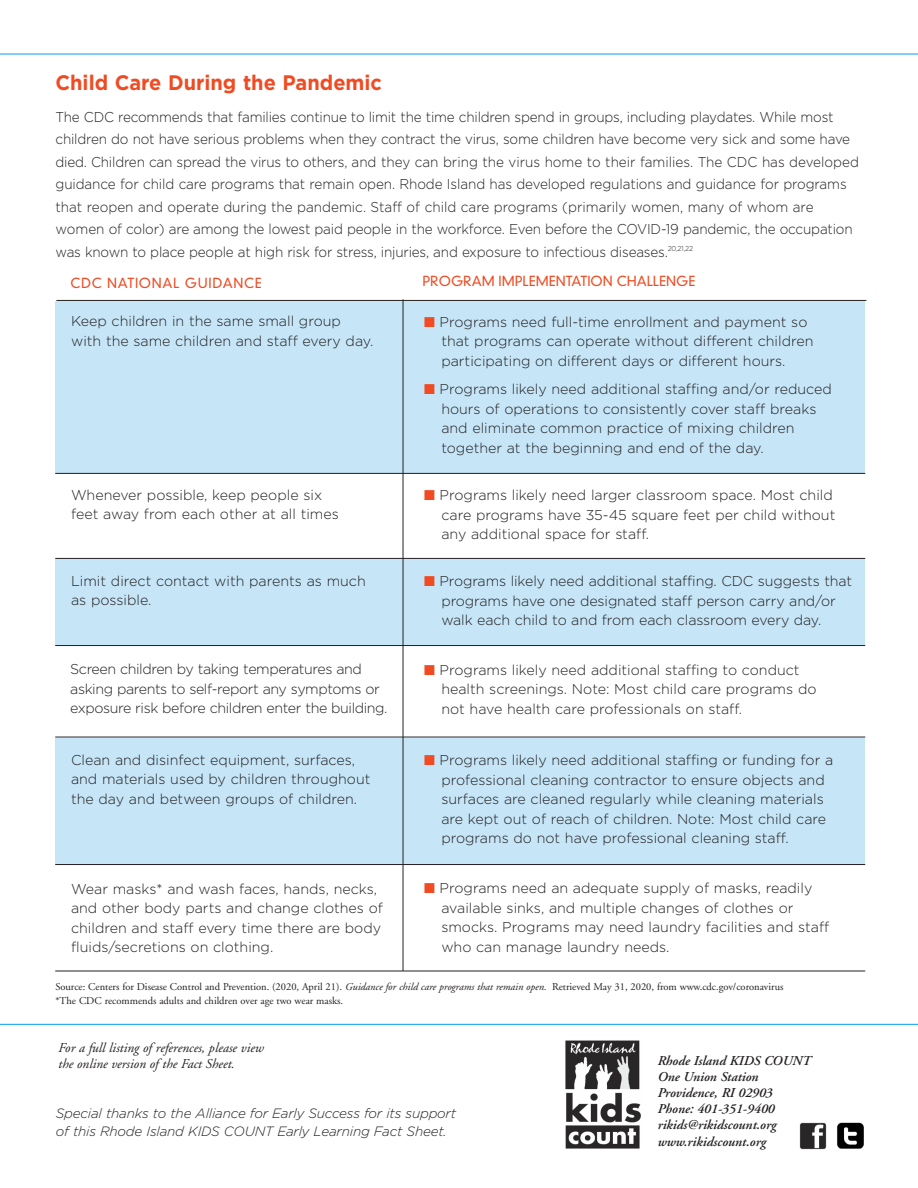
<style>
.page{position:relative;width:918px;height:1188px;background:#fff}
.page>*{position:absolute;margin:0;border:0;box-sizing:border-box;transform-origin:0 0}
.t1{font:700 21px "Gotham";color:#f04b22;scale:.95 1}
.t2{font:300 14.25px/19.5px "Gotham";color:#231f20}
.t3{font:300 14.25px/22.5px "Gotham";color:#231f20;scale:.95 1}
.t4{font:300 14.25px/19.5px "Gotham";letter-spacing:-.03em;color:#231f20}
.t5{font:italic 600 13.5px/16.2px "Adobe Garamond";color:#231f20}
.t6{font:italic 300 13.5px/18px "Gotham";letter-spacing:-.015em;color:#231f20}
.t7{font:italic 13.5px/16.5px "Adobe Garamond";color:#231f20}
.t8{font:300 13.5px "DIN Neuzeit Grotesk";color:#f04b22}
.t9{font:300 13.5px "DIN Neuzeit Grotesk";letter-spacing:.05em;color:#f04b22}
.t10{font:10.5px/13.5px "Adobe Garamond";color:#231f20}
.s1{color:#f04b22}
.s2{font-style:italic}
</style>
<div class="page">
<hr style="left:0;top:54px;width:918px;height:1px;background:#00a1e4">
<div style="left:55px;top:738px;width:810px;height:126px;background:#c6e6f8"></div>
<div style="left:55px;top:301px;width:810px;height:172px;background:#c6e6f8"></div>
<div style="left:55px;top:559px;width:810px;height:87px;background:#c6e6f8"></div>
<hr style="left:55px;top:558px;width:810px;height:1px;background:#231f20">
<hr style="left:55px;top:645px;width:810px;height:1px;background:#231f20">
<hr style="left:55px;top:737px;width:810px;height:1px;background:#231f20">
<hr style="left:55px;top:864px;width:810px;height:1px;background:#231f20">
<hr style="left:55px;top:971px;width:810px;height:1px;background:#231f20">
<hr style="left:56px;top:300px;width:810px;height:1px;background:#231f20">
<hr style="left:403px;top:299px;width:1px;height:672px;background:#231f20">
<hr style="left:55px;top:473px;width:810px;height:1px;background:#231f20">
<hr style="left:0;top:1024px;width:918px;height:1px;background:#00a1e4">
<img style="left:565px;top:1040px;width:76px;height:109px">
<svg style="left:799px;top:1122px;width:28px;height:28px"></svg>
<img style="left:800px;top:1123px;width:26px;height:26px">
<img style="left:837px;top:1122px;width:27px;height:27px">
<h1 class="t1" style="left:56px;top:76px;width:345px">Child Care During the Pandemic</h1>
<p class="t3" style="left:56px;top:107px;width:847px">The CDC recommends that families continue to limit the time children spend in groups, including playdates. While most children do not have serious problems when they contract the virus, some children have become very sick and some have died. Children can spread the virus to others, and they can bring the virus home to their families. The CDC has developed guidance for child care programs that remain open. Rhode Island has developed regulations and guidance for programs that reopen and operate during the pandemic. Staff of child care programs (primarily women, many of whom are women of color) are among the lowest paid people in the workforce. Even before the COVID-19 pandemic, the occupation was known to place people at high risk for stress, injuries, and exposure to infectious diseases.<sup>20,21,22</sup></p>
<p class="t9" style="left:71px;top:278px;width:193px">CDC NATIONAL GUIDANCE</p>
<p class="t8" style="left:423px;top:276px;width:274px">PROGRAM IMPLEMENTATION CHALLENGE</p>
<p class="t2" style="left:71px;top:313px;width:304px">Keep children in the same small group with the same children and staff every day.</p>
<p class="t2" style="left:441px;top:313px;width:374px;text-indent:-17px"><span class="s1">■</span> Programs need full-time enrollment and payment so that programs can operate without different children participating on different days or different hours.</p>
<p class="t2" style="left:441px;top:381px;width:392px;text-indent:-17px"><span class="s1">■</span> Programs likely need additional staffing and/or reduced hours of operations to consistently cover staff breaks and eliminate common practice of mixing children together at the beginning and end of the day.</p>
<p class="t2" style="left:441px;top:487px;width:396px;text-indent:-17px"><span class="s1">■</span> Programs likely need larger classroom space. Most child care programs have 35-45 square feet per child without any additional space for staff.</p>
<p class="t2" style="left:71px;top:486px;width:269px">Whenever possible, keep people six feet away from each other at all times</p>
<p class="t2" style="left:71px;top:572px;width:296px">Limit direct contact with parents as much as possible.</p>
<p class="t4" style="left:70px;top:661px;width:319px">Screen children by taking temperatures and asking parents to self-report any symptoms or exposure risk before children enter the building.</p>
<p class="t2" style="left:71px;top:751px;width:301px">Clean and disinfect equipment, surfaces, and materials used by children throughout the day and between groups of children.</p>
<p class="t2" style="left:441px;top:573px;width:412px;text-indent:-17px"><span class="s1">■</span> Programs likely need additional staffing. CDC suggests that programs have one designated staff person carry and/or walk each child to and from each classroom every day.</p>
<p class="t2" style="left:441px;top:661px;width:377px;text-indent:-17px"><span class="s1">■</span> Programs likely need additional staffing to conduct health screenings. Note: Most child care programs do not have health care professionals on staff.</p>
<p class="t2" style="left:441px;top:752px;width:393px;text-indent:-17px"><span class="s1">■</span> Programs likely need additional staffing or funding for a professional cleaning contractor to ensure objects and surfaces are cleaned regularly while cleaning materials are kept out of reach of children. Note: Most child care programs do not have professional cleaning staff.</p>
<p class="t2" style="left:441px;top:879px;width:389px;text-indent:-17px"><span class="s1">■</span> Programs need an adequate supply of masks, readily available sinks, and multiple changes of clothes or smocks. Programs may need laundry facilities and staff who can manage laundry needs.</p>
<p class="t2" style="left:71px;top:880px;width:313px">Wear masks* and wash faces, hands, necks, and other body parts and change clothes of children and staff every time there are body fluids/secretions on clothing.</p>
<p class="t10" style="left:55px;top:981px;width:730px">Source: Centers for Disease Control and Prevention. (2020, April 21). <span class="s2">Guidance for child care programs that remain open.</span> Retrieved May 31, 2020, from www.cdc.gov/coronavirus *The CDC recommends adults and children over age two wear masks.</p>
<p class="t7" style="left:58px;top:1041px;width:207px">For a full listing of references, please view the online version of the Fact Sheet.</p>
<p class="t6" style="left:56px;top:1106px;width:402px">Special thanks to the Alliance for Early Success for its support of this Rhode Island KIDS COUNT Early Learning Fact Sheet.</p>
<p class="t5" style="left:657px;top:1053px;width:155px">Rhode Island KIDS COUNT<br>One Union Station<br>Providence, RI 02903<br>Phone: 401-351-9400 rikids@rikidscount.org www.rikidscount.org</p>
</div>
